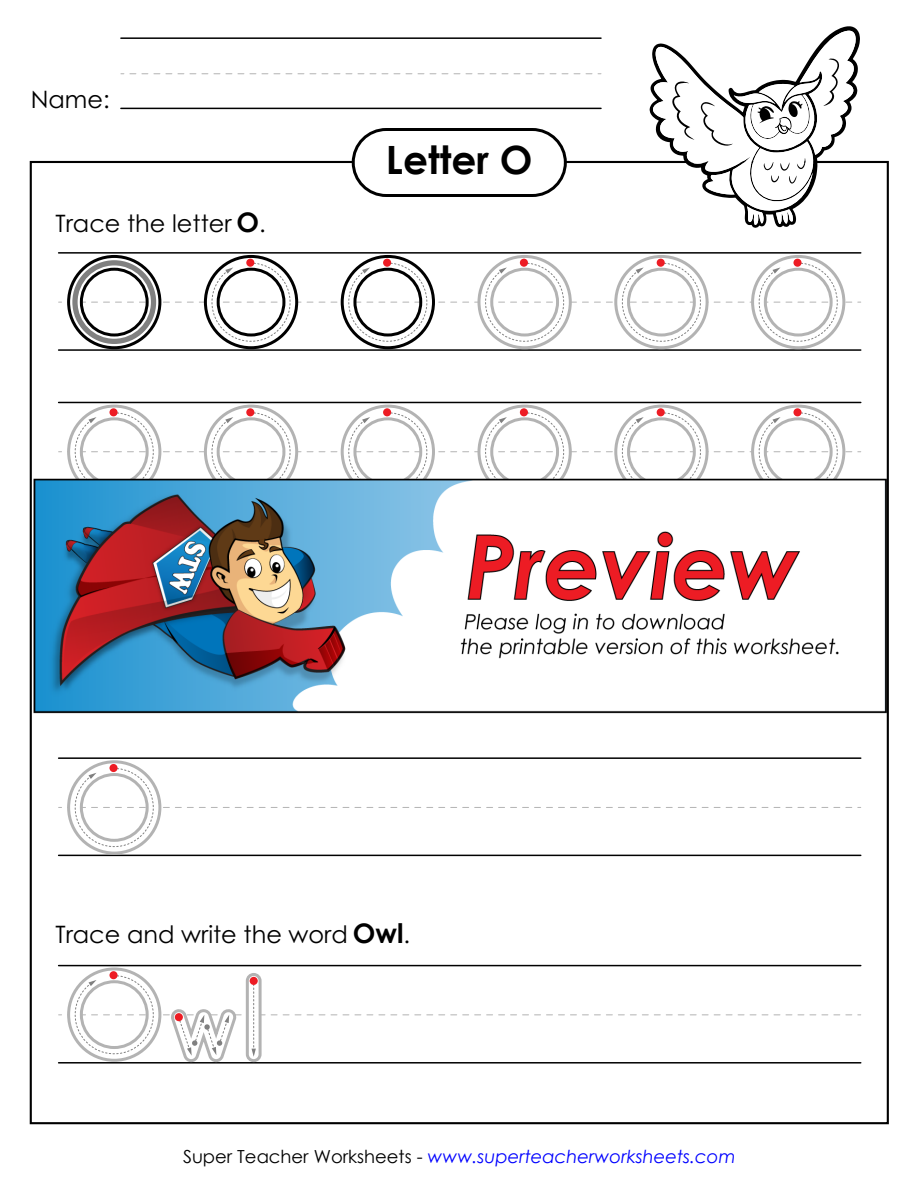
<style>
.page{position:relative;width:918px;height:1188px;background:#fff}
.page>*{position:absolute;margin:0;border:0;box-sizing:border-box;transform-origin:0 0}
.t1{font:700 39px "Century STW4";color:#000}
.t2{font:24px "Century STW4";color:#000}
.t3{font:italic 18px "Century Gothic 2";color:#00f}
.s1{font-weight:700;font-size:27px}
.s2{font-style:normal;color:#000}
</style>
<div class="page">
<hr style="left:121px;top:108px;width:480px;height:1px;background:#000">
<svg style="left:130px;top:73px;width:471px;height:1px"></svg>
<hr style="left:121px;top:37px;width:480px;height:2px;background:#000">
<div style="left:352px;top:128px;width:215px;height:69px;border:3px solid #000;border-radius:33px"></div>
<hr style="left:59px;top:252px;width:802px;height:2px;background:#000">
<hr style="left:59px;top:402px;width:802px;height:1px;background:#000">
<hr style="left:59px;top:757px;width:802px;height:2px;background:#000">
<hr style="left:59px;top:965px;width:802px;height:1px;background:#000">
<svg style="left:59px;top:403px;width:802px;height:58px"></svg>
<div style="left:109px;top:408px;width:9px;height:8px;background:#ed1c24;border-radius:50%"></div>
<svg style="left:59px;top:760px;width:802px;height:96px"></svg>
<div style="left:109px;top:764px;width:9px;height:8px;background:#ed1c24;border-radius:50%"></div>
<svg style="left:59px;top:966px;width:802px;height:98px"></svg>
<svg style="left:59px;top:253px;width:802px;height:98px"></svg>
<svg style="left:649px;top:26px;width:211px;height:202px"></svg>
<img style="left:29px;top:461px;width:858px;height:266px">
<h2 class="t2" style="left:31px;top:83px;width:80px">Name:</h2>
<h2 class="t2" style="left:55px;top:207px;width:212px">Trace the letter <span class="s1">O</span>.</h2>
<h1 class="t1" style="left:386px;top:130px;width:148px">Letter O</h1>
<h2 class="t2" style="left:55px;top:917px;width:356px">Trace and write the word <span class="s1">Owl</span>.</h2>
<p class="t3" style="left:183px;top:1144px;width:554px"><span class="s2">Super Teacher Worksheets -</span> www.superteacherworksheets.com</p>
</div>
